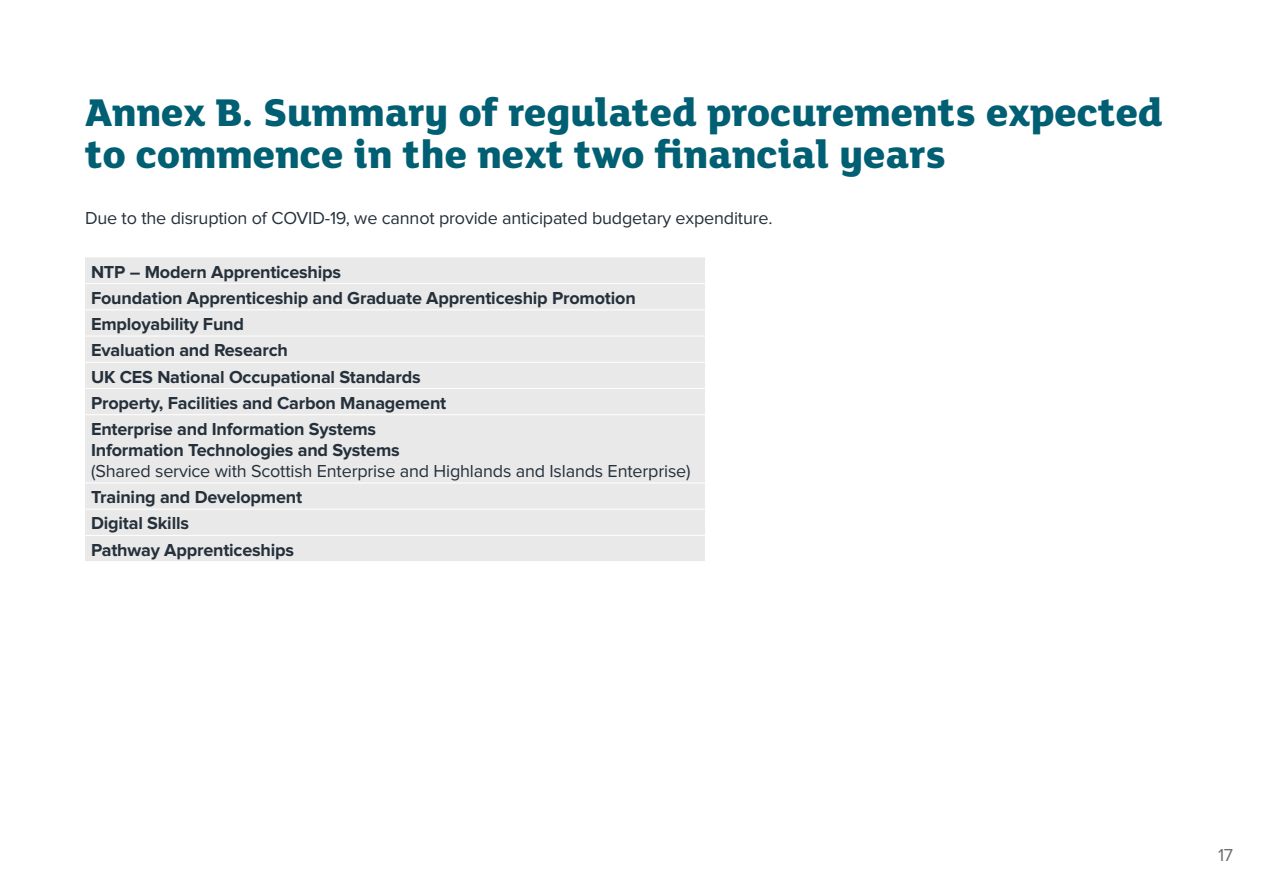
<style>
.page{position:relative;width:1263px;height:893px;background:#fff}
.page>*{position:absolute;margin:0;border:0;box-sizing:border-box;transform-origin:0 0}
.t1{font:800 42px/42px "FS Lola";color:#005f72}
.t2{font:700 18px/26.2px "Proxima Nova";letter-spacing:-.01em;color:#25303b}
.t3{font:18px "Proxima Nova";letter-spacing:-.01em;color:#25303b}
.t4{font:18px "Proxima Nova";color:#706f6f}
</style>
<div class="page">
<div style="left:85px;top:257px;width:620px;height:304px;background:#e9e9e9"></div>
<hr style="left:85px;top:283px;width:620px;height:1px;background:#fff">
<hr style="left:85px;top:309px;width:620px;height:1px;background:#fff">
<hr style="left:85px;top:336px;width:620px;height:1px;background:#fff">
<hr style="left:85px;top:362px;width:620px;height:1px;background:#fff">
<hr style="left:85px;top:388px;width:620px;height:1px;background:#fff">
<hr style="left:85px;top:414px;width:620px;height:1px;background:#fff">
<hr style="left:85px;top:483px;width:620px;height:1px;background:#fff">
<hr style="left:85px;top:509px;width:620px;height:1px;background:#fff">
<hr style="left:85px;top:535px;width:620px;height:1px;background:#fff">
<h1 class="t1" style="left:85px;top:89px;width:1079px">Annex B. Summary of regulated procurements expected to commence in the next two financial years</h1>
<p class="t3" style="left:85px;top:210px;width:689px">Due to the disruption of COVID-19, we cannot provide anticipated budgetary expenditure.</p>
<p class="t2" style="left:91px;top:259px;width:546px">NTP – Modern Apprenticeships<br>Foundation Apprenticeship and Graduate Apprenticeship Promotion Employability Fund<br>Evaluation and Research<br>UK CES National Occupational Standards<br>Property, Facilities and Carbon Management<br>Enterprise and Information Systems</p>
<p class="t2" style="left:91px;top:438px;width:310px">Information Technologies and Systems</p>
<p class="t3" style="left:91px;top:463px;width:601px">(Shared service with Scottish Enterprise and Highlands and Islands Enterprise)</p>
<p class="t2" style="left:91px;top:485px;width:213px">Training and Development<br>Digital Skills<br>Pathway Apprenticeships</p>
<p class="t4" style="left:1218px;top:847px;width:17px">17</p>
</div>
